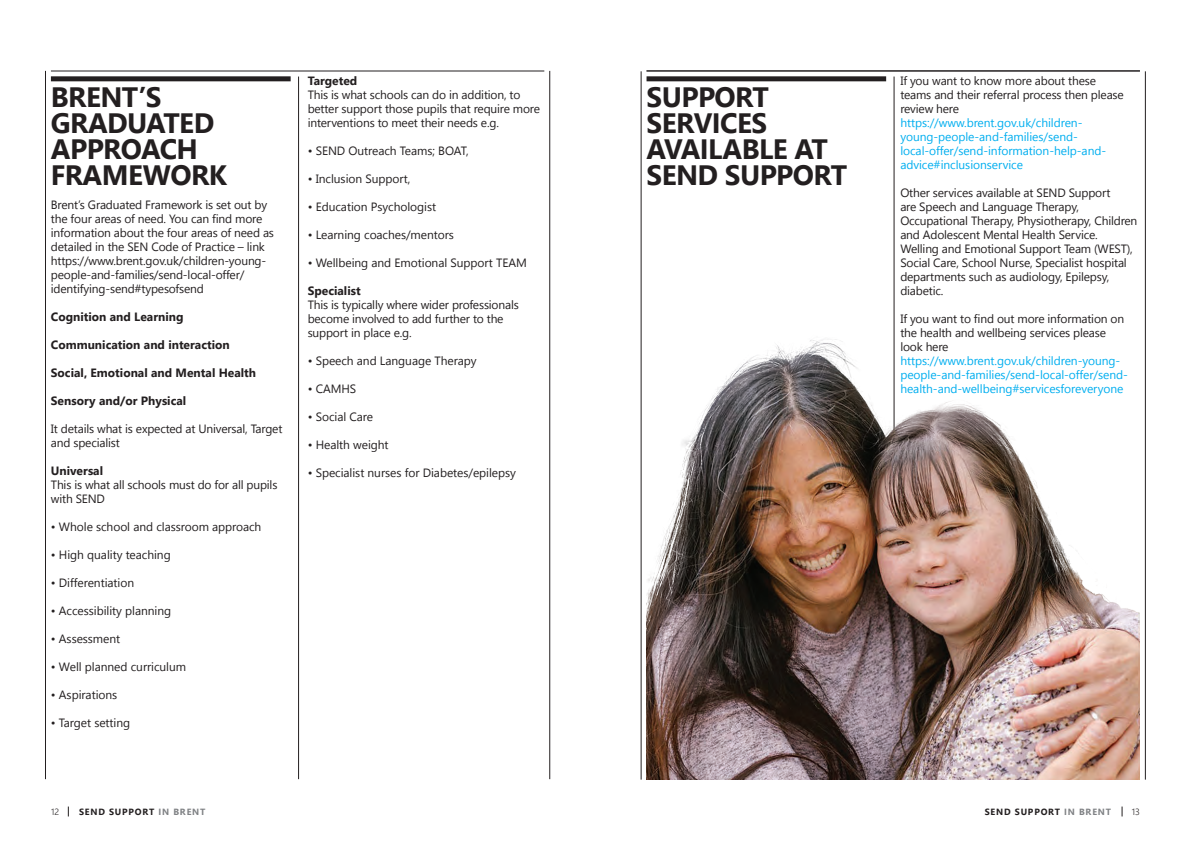
<style>
.page{position:relative;width:1191px;height:842px;background:#fff}
.page>*{position:absolute;margin:0;border:0;box-sizing:border-box;transform-origin:0 0}
.Chapter_heads{font:700 28px/26px "Segoe UI";letter-spacing:-.02em;color:#231f20}
.Body_text{font:12px/14px "Segoe UI";letter-spacing:-.015em;color:#231f20}
.Bullet_point{font:12px "Segoe UI";letter-spacing:-.005em;color:#231f20}
.Hyperlink{font:12px/14px "Segoe UI";letter-spacing:-.005em;color:#00aeef}
.Bold_body_copy{font:700 12px "Segoe UI";color:#231f20}
.t1{font:700 9px "Segoe UI";letter-spacing:.09em;color:#231f20}
.t2{font:300 9px "Segoe UI";color:#231f20}
.s1{color:#808285}
</style>
<div class="page">
<hr style="left:894px;top:77px;width:1px;height:703px;background:#231f20">
<div style="left:51px;top:76px;width:240px;height:5px;background:#231f20"></div>
<img style="left:646px;top:329px;width:494px;height:451px">
<hr style="left:51px;top:71px;width:493px;height:1px;background:#231f20">
<hr style="left:298px;top:77px;width:1px;height:702px;background:#231f20">
<hr style="left:45px;top:71px;width:1px;height:708px;background:#231f20">
<hr style="left:549px;top:71px;width:1px;height:708px;background:#231f20">
<hr style="left:1145px;top:71px;width:1px;height:709px;background:#231f20">
<hr style="left:641px;top:71px;width:1px;height:709px;background:#231f20">
<div style="left:646px;top:76px;width:240px;height:5px;background:#231f20"></div>
<hr style="left:646px;top:71px;width:494px;height:1px;background:#231f20">
<p class="Chapter_heads" style="left:51px;top:84px;width:178px">BRENT’S<br>GRADUATED<br>APPROACH<br>FRAMEWORK</p>
<p class="Body_text" style="left:51px;top:197px;width:225px">Brent’s Graduated Framework is set out by the four areas of need. You can find more information about the four areas of need as detailed in the SEN Code of Practice – link https://www.brent.gov.uk/children-young&shy;people-and-families/send-local-offer/ identifying-send#typesofsend</p>
<p class="Bold_body_copy" style="left:51px;top:307px;width:134px">Cognition and Learning</p>
<p class="Bold_body_copy" style="left:51px;top:335px;width:180px">Communication and interaction</p>
<p class="Bold_body_copy" style="left:51px;top:363px;width:207px">Social, Emotional and Mental Health</p>
<p class="Bold_body_copy" style="left:51px;top:391px;width:137px">Sensory and/or Physical</p>
<p class="Body_text" style="left:51px;top:421px;width:233px">It details what is expected at Universal, Target and specialist</p>
<p class="Bold_body_copy" style="left:51px;top:461px;width:54px">Universal</p>
<p class="Body_text" style="left:51px;top:477px;width:228px">This is what all schools must do for all pupils with SEND</p>
<p class="Bullet_point" style="left:51px;top:518px;width:212px">• Whole school and classroom approach</p>
<p class="Bullet_point" style="left:51px;top:546px;width:121px">• High quality teaching</p>
<p class="Bullet_point" style="left:51px;top:574px;width:85px">• Differentiation</p>
<p class="Bullet_point" style="left:51px;top:602px;width:122px">• Accessibility planning</p>
<p class="Bullet_point" style="left:51px;top:630px;width:71px">• Assessment</p>
<p class="Bullet_point" style="left:51px;top:658px;width:137px">• Well planned curriculum</p>
<p class="Bullet_point" style="left:51px;top:686px;width:68px">• Aspirations</p>
<p class="Bullet_point" style="left:51px;top:714px;width:81px">• Target setting</p>
<p class="Bold_body_copy" style="left:308px;top:71px;width:51px">Targeted</p>
<p class="Body_text" style="left:308px;top:87px;width:234px">This is what schools can do in addition, to better support those pupils that require more interventions to meet their needs e.g.</p>
<p class="Bullet_point" style="left:308px;top:143px;width:163px">• SEND Outreach Teams; BOAT,</p>
<p class="Bullet_point" style="left:308px;top:171px;width:104px">• Inclusion Support,</p>
<p class="Bullet_point" style="left:308px;top:199px;width:130px">• Education Psychologist</p>
<p class="Bullet_point" style="left:308px;top:227px;width:148px">• Learning coaches/mentors</p>
<p class="Bullet_point" style="left:308px;top:255px;width:221px">• Wellbeing and Emotional Support TEAM</p>
<p class="Bold_body_copy" style="left:308px;top:281px;width:55px">Specialist</p>
<p class="Body_text" style="left:308px;top:297px;width:213px">This is typically where wider professionals become involved to add further to the support in place e.g.</p>
<p class="Bullet_point" style="left:308px;top:353px;width:170px">• Speech and Language Therapy</p>
<p class="Bullet_point" style="left:308px;top:381px;width:50px">• CAMHS</p>
<p class="Bullet_point" style="left:308px;top:409px;width:67px">• Social Care</p>
<p class="Bullet_point" style="left:308px;top:437px;width:82px">• Health weight</p>
<p class="Bullet_point" style="left:308px;top:465px;width:210px">• Specialist nurses for Diabetes/epilepsy</p>
<p class="Chapter_heads" style="left:646px;top:84px;width:202px">SUPPORT<br>SERVICES<br>AVAILABLE AT<br>SEND SUPPORT</p>
<p class="Body_text" style="left:900px;top:73px;width:225px">If you want to know more about these teams and their referral process then please review here</p>
<p class="Hyperlink" style="left:900px;top:115px;width:207px">https://www.brent.gov.uk/children&shy;young-people-and-families/send&shy;local-offer/send-information-help-and&shy;advice#inclusionservice</p>
<p class="Body_text" style="left:900px;top:186px;width:239px">Other services available at SEND Support<br>are Speech and Language Therapy, Occupational Therapy, Physiotherapy, Children and Adolescent Mental Health Service.<br>Welling and Emotional Support Team (WEST), Social Care, School Nurse, Specialist hospital departments such as audiology, Epilepsy, diabetic.</p>
<p class="Body_text" style="left:900px;top:312px;width:225px">If you want to find out more information on the health and wellbeing services please look here</p>
<p class="Hyperlink" style="left:900px;top:354px;width:229px">https://www.brent.gov.uk/children-young&shy;people-and-families/send-local-offer/send&shy;health-and-wellbeing#servicesforeveryone</p>
<p class="t2" style="left:51px;top:804px;width:10px">12</p>
<p class="t1" style="left:79px;top:804px;width:128px">SEND SUPPORT <span class="s1">IN BRENT</span></p>
<p class="t1" style="left:984px;top:804px;width:128px">SEND SUPPORT <span class="s1">IN BRENT</span></p>
<p class="t2" style="left:1131px;top:804px;width:10px">13</p>
</div>
